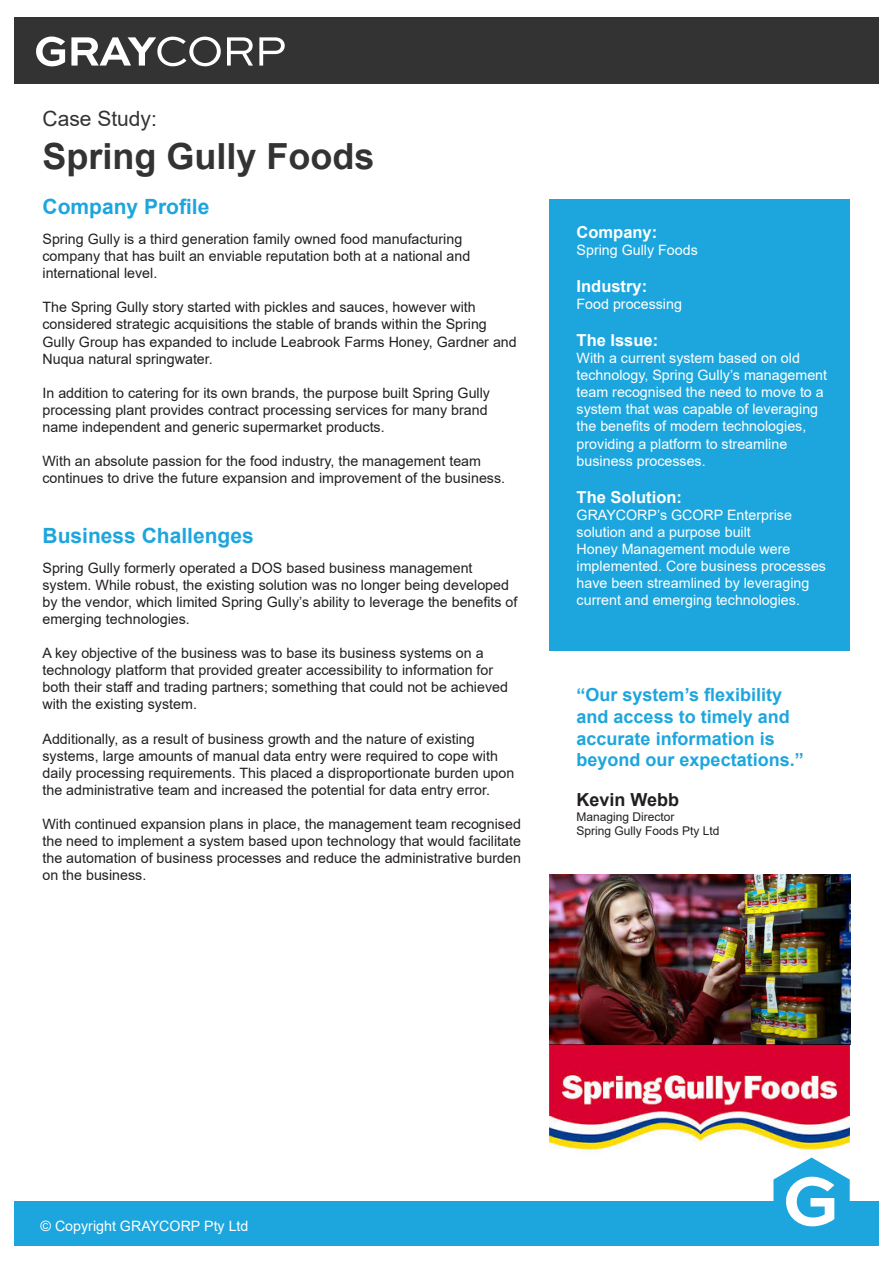
<style>
.page{position:relative;width:893px;height:1263px;background:#fff}
.page>*{position:absolute;margin:0;border:0;box-sizing:border-box;transform-origin:0 0}
.t1{font:700 36px "Arial";color:#323332}
.Paragraph_Style_1{font:700 21px "Arial";color:#1da6dd}
.t2{font:21px "Arial";color:#323332}
.Paragraph_Style_2{font:700 18px/21.6px "Arial";color:#1da6dd}
.t3{font:700 18px "Arial";color:#231f20}
.t4{font:700 16.5px "Arial";color:#fff}
.t5{font:14.25px/17.1px "Arial";color:#231f20}
.t6{font:14.25px/17.1px "Arial";color:#fff}
.t7{font:12px "Arial";color:#231f20}
</style>
<div class="page">
<div style="left:14px;top:18px;width:864px;height:66px;background:#323332"></div>
<div style="left:14px;top:1201px;width:864px;height:44px;background:#1da6dd"></div>
<svg style="left:36px;top:36px;width:29px;height:31px"></svg>
<svg style="left:227px;top:37px;width:26px;height:29px"></svg>
<svg style="left:259px;top:37px;width:26px;height:29px"></svg>
<svg style="left:71px;top:37px;width:150px;height:29px"></svg>
<svg style="left:773px;top:1157px;width:77px;height:70px"></svg>
<div style="left:549px;top:199px;width:301px;height:452px;background:#1da6dd"></div>
<img style="left:549px;top:874px;width:301px;height:281px">
<p class="t2" style="left:43px;top:104px;width:116px">Case Study:</p>
<p class="t1" style="left:43px;top:131px;width:334px">Spring Gully Foods</p>
<p class="Paragraph_Style_1" style="left:43px;top:192px;width:168px">Company Profile</p>
<p class="t5" style="left:43px;top:230px;width:429px">Spring Gully is a third generation family owned food manufacturing company that has built an enviable reputation both at a national and international level.</p>
<p class="t5" style="left:43px;top:299px;width:476px">The Spring Gully story started with pickles and sauces, however with considered strategic acquisitions the stable of brands within the Spring Gully Group has expanded to include Leabrook Farms Honey, Gardner and Nuqua natural springwater.</p>
<p class="t5" style="left:43px;top:384px;width:449px">In addition to catering for its own brands, the purpose built Spring Gully processing plant provides contract processing services for many brand name independent and generic supermarket products.</p>
<p class="t5" style="left:43px;top:453px;width:464px">With an absolute passion for the food industry, the management team continues to drive the future expansion and improvement of the business.</p>
<p class="Paragraph_Style_1" style="left:43px;top:521px;width:213px">Business Challenges</p>
<p class="t5" style="left:43px;top:559px;width:476px">Spring Gully formerly operated a DOS based business management system. While robust, the existing solution was no longer being developed by the vendor, which limited Spring Gully’s ability to leverage the benefits of emerging technologies.</p>
<p class="t5" style="left:43px;top:644px;width:467px">A key objective of the business was to base its business systems on a technology platform that provided greater accessibility to information for both their staff and trading partners; something that could not be achieved with the existing system.</p>
<p class="t5" style="left:43px;top:730px;width:473px">Additionally, as a result of business growth and the nature of existing systems, large amounts of manual data entry were required to cope with daily processing requirements. This placed a disproportionate burden upon the administrative team and increased the potential for data entry error.</p>
<p class="t5" style="left:43px;top:815px;width:480px;text-align:justify">With continued expansion plans in place, the management team recognised the need to implement a system based upon technology that would facilitate the automation of business processes and reduce the administrative burden on the business.</p>
<p class="t4" style="left:577px;top:220px;width:82px">Company:</p>
<p class="t6" style="left:577px;top:241px;width:123px">Spring Gully Foods</p>
<p class="t4" style="left:577px;top:274px;width:72px">Industry:</p>
<p class="t6" style="left:577px;top:295px;width:107px">Food processing</p>
<p class="t4" style="left:577px;top:328px;width:83px">The Issue:</p>
<p class="t6" style="left:577px;top:349px;width:252px">With a current system based on old technology, Spring Gully’s management team recognised the need to move to a system that was capable of leveraging the benefits of modern technologies, providing a platform to streamline business processes.</p>
<p class="t4" style="left:577px;top:485px;width:107px">The Solution:</p>
<p class="t6" style="left:577px;top:506px;width:251px">GRAYCORP’s GCORP Enterprise solution and a purpose built<br>Honey Management module were implemented. Core business processes have been streamlined by leveraging current and emerging technologies.</p>
<p class="Paragraph_Style_2" style="left:577px;top:684px;width:229px">“Our system’s flexibility and access to timely and accurate information is beyond our expectations.”</p>
<p class="t3" style="left:577px;top:787px;width:104px">Kevin Webb</p>
<p class="t7" style="left:577px;top:808px;width:100px">Managing Director</p>
<p class="t7" style="left:577px;top:822px;width:144px">Spring Gully Foods Pty Ltd</p>
<p class="t6" style="left:41px;top:1217px;width:209px">© Copyright GRAYCORP Pty Ltd</p>
</div>
